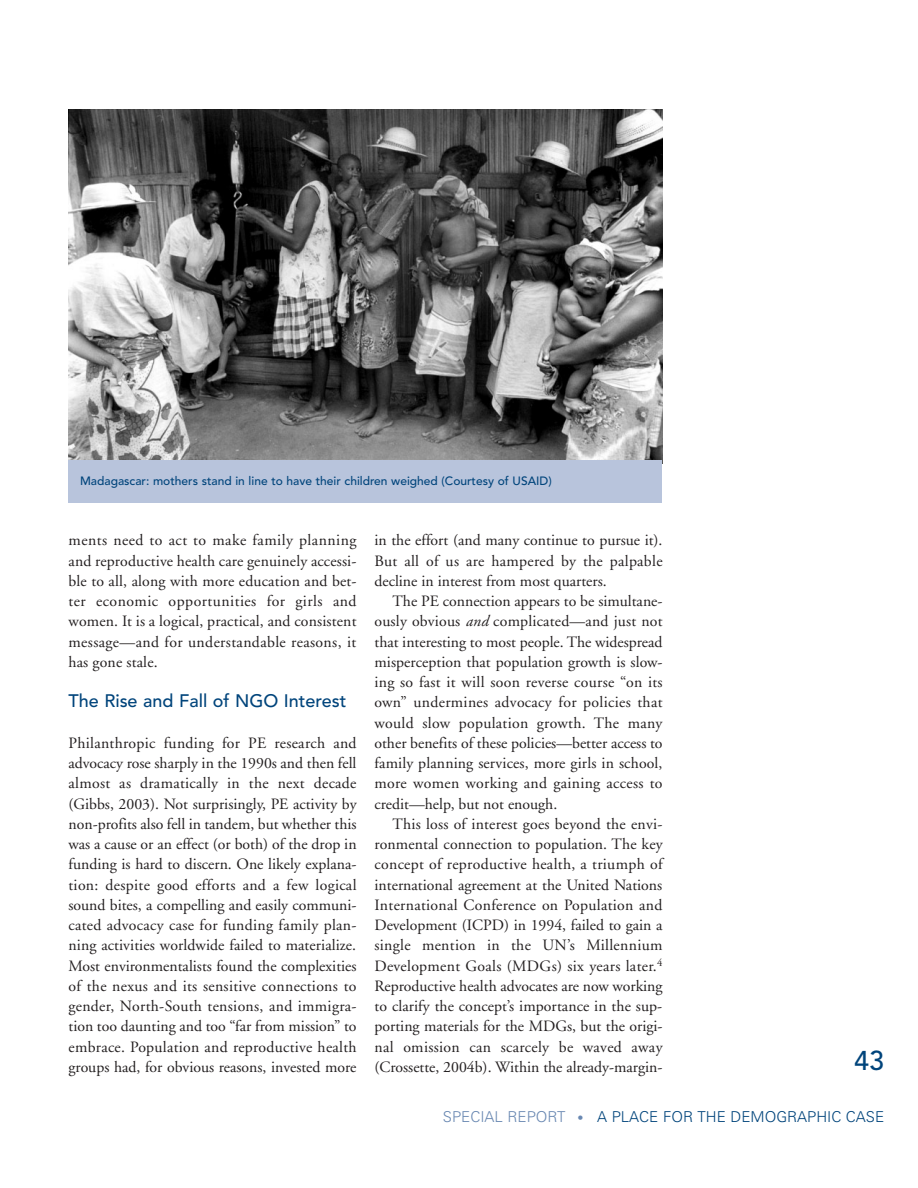
<style>
.page{position:relative;width:918px;height:1188px;background:#fff}
.page>*{position:absolute;margin:0;border:0;box-sizing:border-box;transform-origin:0 0}
.t1{font:500 27px "Avenir";color:#00447b}
.t2{font:500 18px "Avenir";color:#00447b}
.t3{font:15.75px/20.2px "Adobe Garamond";color:#231f20;text-align:justify}
.t4{font:300 15px "Univers";color:#00447b}
.t5{font:500 12px "Avenir";color:#00447b}
.s1{font-style:italic}
.s2{color:#6988b2}
.s3{font-size:12px;color:#6988b2}
</style>
<div class="page">
<img style="left:68px;top:109px;width:594px;height:352px">
<div style="left:68px;top:461px;width:594px;height:42px;background:#b8c4dc"></div>
<p class="t5" style="left:80px;top:476px;width:473px">Madagascar: mothers stand in line to have their children weighed (Courtesy of USAID)</p>
<p class="t3" style="left:69px;top:532px;width:290px">ments need to act to make family planning and reproductive health care genuinely accessi&shy;ble to all, along with more education and bet&shy;ter economic opportunities for girls and women. It is a logical, practical, and consistent message—and for understandable reasons, it has gone stale.</p>
<p class="t2" style="left:69px;top:694px;width:280px">The Rise and Fall of NGO Interest</p>
<p class="t3" style="left:69px;top:734px;width:290px">Philanthropic funding for PE research and advocacy rose sharply in the 1990s and then fell almost as dramatically in the next decade (Gibbs, 2003). Not surprisingly, PE activity by non-profits also fell in tandem, but whether this was a cause or an effect (or both) of the drop in funding is hard to discern. One likely explana&shy;tion: despite good efforts and a few logical sound bites, a compelling and easily communi&shy;cated advocacy case for funding family plan&shy;ning activities worldwide failed to materialize.<br>Most environmentalists found the complexities of the nexus and its sensitive connections to gender, North-South tensions, and immigra&shy;tion too daunting and too “far from mission” to embrace. Population and reproductive health groups had, for obvious reasons, invested more</p>
<p class="t3" style="left:375px;top:532px;width:290px">in the effort (and many continue to pursue it).<br>But all of us are hampered by the palpable decline in interest from most quarters.</p>
<p class="t3" style="left:375px;top:592px;width:290px;text-indent:18px">The PE connection appears to be simultane&shy;ously obvious <span class="s1">and</span> complicated—and just not that interesting to most people. The widespread misperception that population growth is slow&shy;ing so fast it will soon reverse course “on its own” undermines advocacy for policies that would slow population growth. The many other benefits of these policies—better access to family planning services, more girls in school, more women working and gaining access to credit—help, but not enough.</p>
<p class="t3" style="left:375px;top:815px;width:290px;text-indent:18px">This loss of interest goes beyond the envi&shy;ronmental connection to population. The key concept of reproductive health, a triumph of international agreement at the United Nations International Conference on Population and Development (ICPD) in 1994, failed to gain a single mention in the UN’s Millennium Development Goals (MDGs) six years later.<sup>4<br></sup>Reproductive health advocates are now working to clarify the concept’s importance in the sup&shy;porting materials for the MDGs, but the origi&shy;nal omission can scarcely be waved away (Crossette, 2004b). Within the already-margin-</p>
<h1 class="t1" style="left:854px;top:1049px;width:32px">43</h1>
<p class="t4" style="left:443px;top:1111px;width:443px"><span class="s2">SPECIAL REPORT</span> <span class="s3">•</span> A PLACE FOR THE DEMOGRAPHIC CASE</p>
</div>
